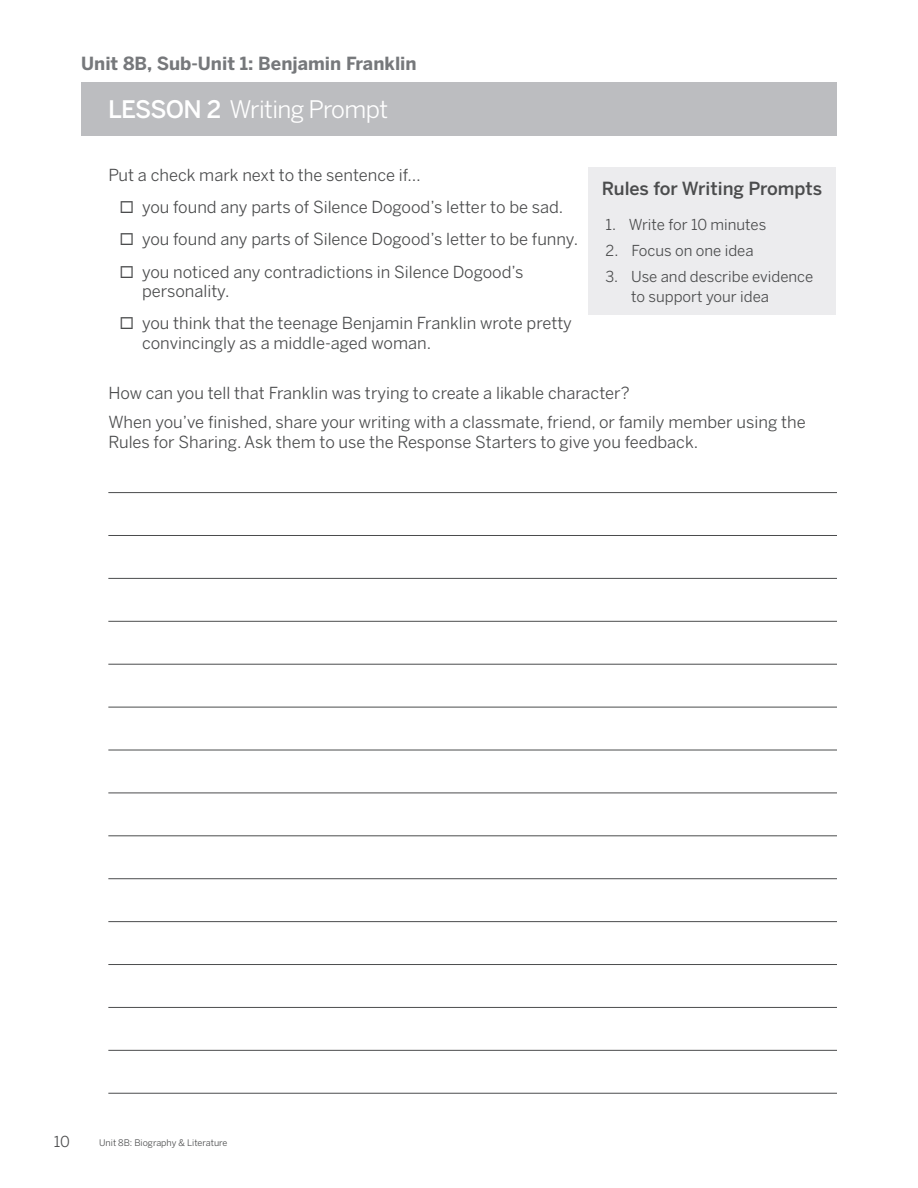
<style>
.page{position:relative;width:918px;height:1188px;background:#fff}
.page>*{position:absolute;margin:0;border:0;box-sizing:border-box;transform-origin:0 0}
.t1{font:24px "Benton Sans";letter-spacing:-.025em;color:#fff}
.t2{font:700 18px "Benton Sans";color:#76787b}
.t3{font:500 18px "Benton Sans";color:#4b4c4d}
.t4{font:16.5px/19.5px "Benton Sans";color:#4b4c4d}
.t5{font:15px/19.5px "Benton Sans";color:#4b4c4d}
.t6{font:9px "Benton Sans";color:#4b4c4d}
.s1{font-weight:500}
</style>
<div class="page">
<div style="left:81px;top:82px;width:756px;height:54px;background:#bcbdc0"></div>
<hr style="left:108px;top:492px;width:729px;height:1px;background:#4b4c4d">
<hr style="left:108px;top:535px;width:729px;height:1px;background:#4b4c4d">
<hr style="left:108px;top:578px;width:729px;height:1px;background:#4b4c4d">
<hr style="left:108px;top:621px;width:729px;height:1px;background:#4b4c4d">
<hr style="left:108px;top:664px;width:729px;height:1px;background:#4b4c4d">
<hr style="left:108px;top:707px;width:729px;height:1px;background:#4b4c4d">
<hr style="left:108px;top:750px;width:729px;height:1px;background:#4b4c4d">
<hr style="left:108px;top:793px;width:729px;height:1px;background:#4b4c4d">
<hr style="left:108px;top:835px;width:729px;height:1px;background:#4b4c4d">
<hr style="left:108px;top:878px;width:729px;height:1px;background:#4b4c4d">
<hr style="left:108px;top:921px;width:729px;height:1px;background:#4b4c4d">
<hr style="left:108px;top:964px;width:729px;height:1px;background:#4b4c4d">
<hr style="left:108px;top:1007px;width:729px;height:1px;background:#4b4c4d">
<hr style="left:108px;top:1050px;width:729px;height:1px;background:#4b4c4d">
<hr style="left:108px;top:1093px;width:729px;height:1px;background:#4b4c4d">
<div style="left:588px;top:168px;width:248px;height:147px;background:#ececee"></div>
<p class="t2" style="left:81px;top:53px;width:337px">Unit 8B, Sub-Unit 1: Benjamin Franklin</p>
<h1 class="t1" style="left:108px;top:95px;width:282px"><span class="s1">LESSON 2</span> Writing Prompt</h1>
<p class="t4" style="left:108px;top:165px;width:314px">Put a check mark next to the sentence if…</p>
<p class="t4" style="left:120px;top:197px;width:445px">◻ you found any parts of Silence Dogood’s letter to be sad.</p>
<p class="t4" style="left:120px;top:229px;width:460px">◻ you found any parts of Silence Dogood’s letter to be funny.</p>
<p class="t4" style="left:142px;top:262px;width:383px;text-indent:-23px">◻ you noticed any contradictions in Silence Dogood’s personality.</p>
<p class="t4" style="left:142px;top:313px;width:431px;text-indent:-23px">◻ you think that the teenage Benjamin Franklin wrote pretty convincingly as a middle-aged woman.</p>
<p class="t4" style="left:108px;top:378px;width:699px;line-height:29.5px">How can you tell that Franklin was trying to create a likable character?<br>When you’ve finished, share your writing with a classmate, friend, or family member using the</p>
<p class="t4" style="left:108px;top:432px;width:591px">Rules for Sharing. Ask them to use the Response Starters to give you feedback.</p>
<p class="t3" style="left:602px;top:178px;width:222px">Rules for Writing Prompts</p>
<p class="t5" style="left:606px;top:215px;width:162px">1. Write for 10 minutes</p>
<p class="t5" style="left:606px;top:241px;width:150px">2. Focus on one idea</p>
<p class="t5" style="left:631px;top:267px;width:184px;text-indent:-26px">3. Use and describe evidence to support your idea</p>
<p class="t5" style="left:54px;top:1132px;width:18px">10</p>
<p class="t6" style="left:99px;top:1137px;width:130px">Unit 8B: Biography &amp; Literature</p>
</div>
